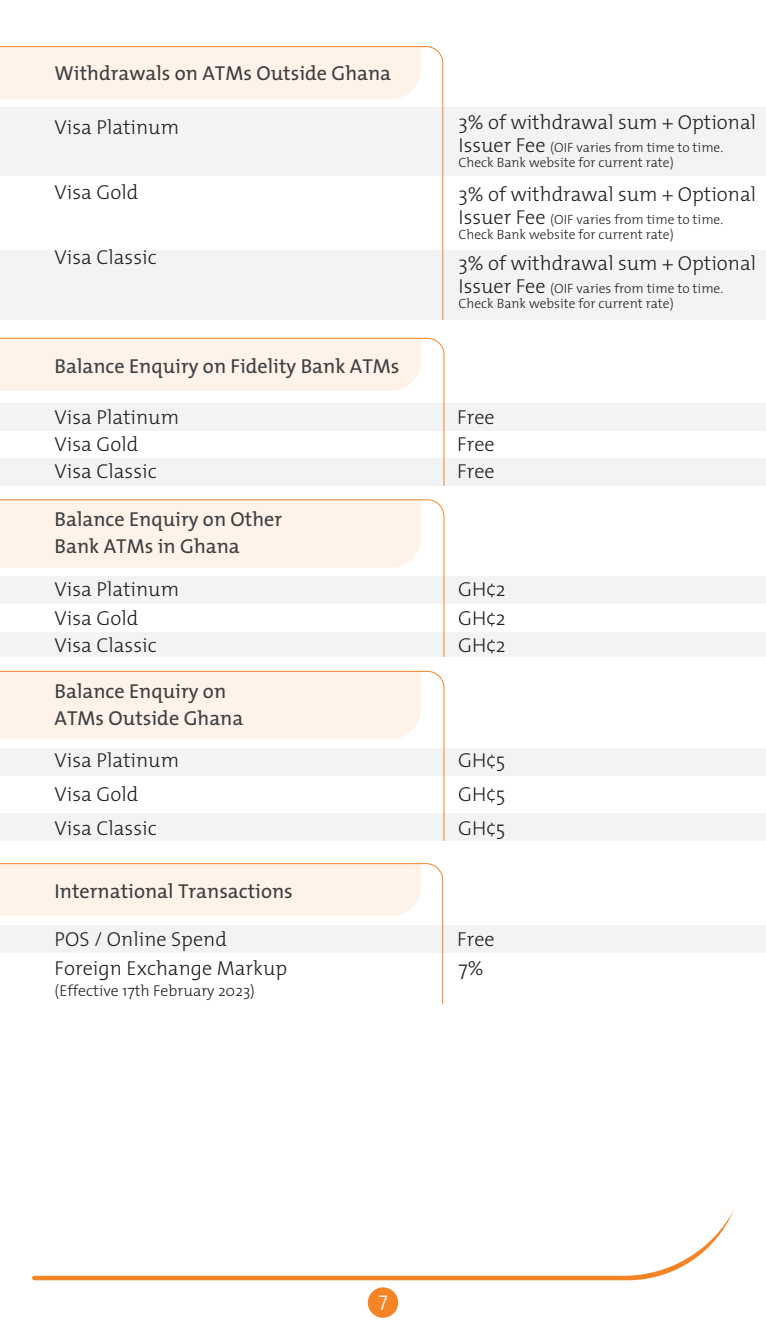
<style>
.page{position:relative;width:766px;height:1340px;background:#fff}
.page>*{position:absolute;margin:0;border:0;box-sizing:border-box;transform-origin:0 0}
.t1{font:300 20.25px/27px "The Mix";color:#231f20}
.t2{font:20.25px/27px "The Mix Plain";color:#3e3e3f}
.t3{font:300 20.25px "The Mix";color:#fff}
.t4{font:300 15.75px "The Mix";color:#231f20}
.t5{font:300 13.5px/15.8px "The Mix";color:#231f20}
.s1{font-size:20.25px}
</style>
<div class="page">
<div style="left:367px;top:1287px;width:31px;height:30px;background:#f58427;border-radius:50%"></div>
<svg style="left:32px;top:1211px;width:701px;height:69px"></svg>
<div style="left:0;top:925px;width:765px;height:27px;background:#f2f3f4"></div>
<div style="left:0;top:107px;width:765px;height:68px;background:#f2f3f4"></div>
<div style="left:0;top:250px;width:765px;height:70px;background:#f2f3f4"></div>
<div style="left:0;top:403px;width:765px;height:27px;background:#f2f3f4"></div>
<div style="left:0;top:459px;width:765px;height:27px;background:#f2f3f4"></div>
<svg style="left:0;top:338px;width:444px;height:148px"></svg>
<svg style="left:0;top:46px;width:443px;height:274px"></svg>
<svg style="left:0;top:863px;width:443px;height:141px"></svg>
<div style="left:0;top:748px;width:765px;height:27px;background:#f2f3f4"></div>
<div style="left:0;top:813px;width:765px;height:27px;background:#f2f3f4"></div>
<div style="left:0;top:577px;width:765px;height:27px;background:#f2f3f4"></div>
<div style="left:0;top:632px;width:765px;height:25px;background:#f2f3f4"></div>
<svg style="left:0;top:499px;width:444px;height:158px"></svg>
<svg style="left:0;top:670px;width:444px;height:171px"></svg>
<p class="t2" style="left:55px;top:59px;width:338px">Withdrawals on ATMs Outside Ghana</p>
<p class="t1" style="left:55px;top:113px;width:126px">Visa Platinum</p>
<p class="t1" style="left:55px;top:178px;width:85px">Visa Gold</p>
<p class="t1" style="left:55px;top:243px;width:103px">Visa Classic</p>
<p class="t2" style="left:55px;top:351px;width:346px">Balance Enquiry on Fidelity Bank ATMs</p>
<p class="t1" style="left:55px;top:403px;width:126px">Visa Platinum<br>Visa Gold<br>Visa Classic</p>
<p class="t2" style="left:55px;top:505px;width:229px">Balance Enquiry on Other<br>Bank ATMs in Ghana</p>
<p class="t1" style="left:55px;top:573px;width:126px;line-height:29.2px">Visa Platinum<br>Visa Gold</p>
<p class="t1" style="left:55px;top:631px;width:103px">Visa Classic</p>
<p class="t2" style="left:55px;top:677px;width:190px">Balance Enquiry on<br>ATMs Outside Ghana</p>
<p class="t1" style="left:458px;top:108px;width:299px">3% of withdrawal sum + Optional</p>
<p class="t5" style="left:458px;top:139px;width:266px"><span class="s1">Issuer Fee</span> (OIF varies from time to time.<br>Check Bank website for current rate)</p>
<p class="t1" style="left:458px;top:180px;width:299px">3% of withdrawal sum + Optional</p>
<p class="t5" style="left:458px;top:211px;width:266px"><span class="s1">Issuer Fee</span> (OIF varies from time to time.<br>Check Bank website for current rate)</p>
<p class="t1" style="left:458px;top:249px;width:299px">3% of withdrawal sum + Optional</p>
<p class="t5" style="left:458px;top:280px;width:266px"><span class="s1">Issuer Fee</span> (OIF varies from time to time.<br>Check Bank website for current rate)</p>
<p class="t1" style="left:457px;top:403px;width:39px;text-align:justify">Free Free Free</p>
<p class="t1" style="left:458px;top:573px;width:49px;line-height:29.2px">GH¢2<br>GH¢2</p>
<p class="t1" style="left:458px;top:631px;width:49px">GH¢2</p>
<p class="t1" style="left:55px;top:743px;width:126px;line-height:33.8px">Visa Platinum<br>Visa Gold<br>Visa Classic</p>
<p class="t1" style="left:458px;top:743px;width:48px;line-height:33.8px;text-align:justify">GH¢5<br>GH¢5<br>GH¢5</p>
<p class="t2" style="left:55px;top:876px;width:240px">International Transactions</p>
<p class="t1" style="left:55px;top:923px;width:234px;line-height:29.2px">POS / Online Spend<br>Foreign Exchange Markup</p>
<p class="t4" style="left:55px;top:977px;width:202px">(Effective 17th February 2023)</p>
<p class="t1" style="left:457px;top:924px;width:39px;line-height:28.6px">Free<br>7%</p>
<p class="t3" style="left:378px;top:1282px;width:11px">7</p>
</div>
